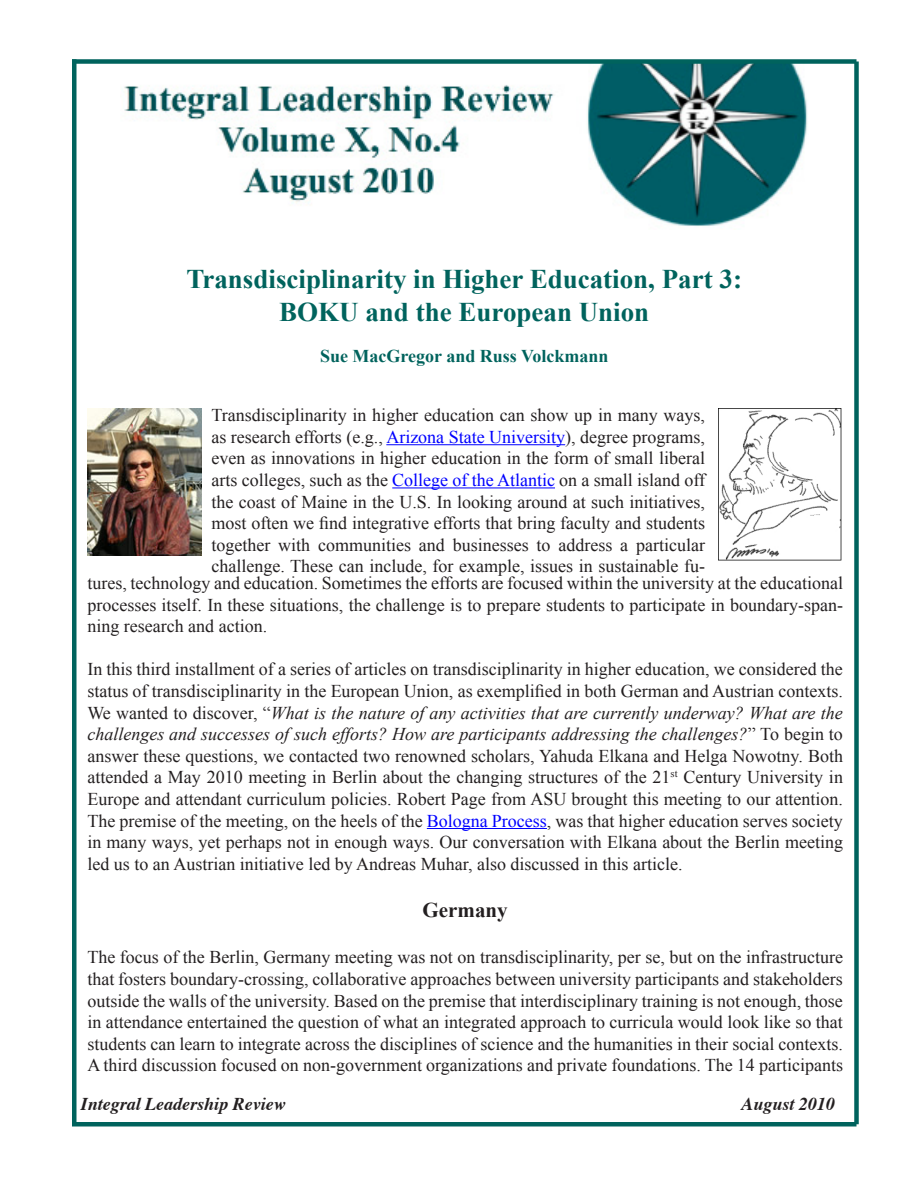
<style>
.page{position:relative;width:918px;height:1188px;background:#fff}
.page>*{position:absolute;margin:0;border:0;box-sizing:border-box;transform-origin:0 0}
.t1{font:700 27px/32.4px "Times New Roman";color:#00635d;text-align:center}
.t2{font:700 21px "Times New Roman";color:#231f20}
.t3{font:18px/21.6px "Times New Roman";color:#231f20;text-align:justify}
.t4{font:italic 700 18px "Times";color:#231f20}
.t5{font:700 18px "Times New Roman";color:#00635d}
.s1{color:#00f}
.s2{font-style:italic}
</style>
<div class="page">
<img style="left:124px;top:64px;width:684px;height:162px">
<div style="left:72px;top:59px;width:784px;height:5px;background:#00635d"></div>
<hr style="left:72px;top:1122px;width:784px;height:4px;background:#00635d">
<div style="left:854px;top:62px;width:5px;height:1062px;background:#00635d"></div>
<hr style="left:72px;top:59px;width:4px;height:1063px;background:#00635d">
<hr style="left:386px;top:444px;width:179px;height:1px;background:#00f">
<hr style="left:392px;top:488px;width:163px;height:1px;background:#00f">
<img style="left:87px;top:409px;width:114px;height:147px">
<img style="left:719px;top:409px;width:123px;height:152px">
<hr style="left:427px;top:828px;width:120px;height:1px;background:#00f">
<p class="t1" style="left:186px;top:262px;width:557px">Transdisciplinarity in Higher Education, Part 3:<br>BOKU and the European Union</p>
<p class="t5" style="left:320px;top:344px;width:290px">Sue MacGregor and Russ Volckmann</p>
<p class="t3" style="left:212px;top:404px;width:495px">Transdisciplinarity in higher education can show up in many ways, as research efforts (e.g., <span class="s1">Arizona State University</span>), degree programs, even as innovations in higher education in the form of small liberal arts colleges, such as the <span class="s1">College of the Atlantic</span> on a small island off the coast of Maine in the U.S. In looking around at such initiatives, most often we find integrative efforts that bring faculty and students together with communities and businesses to address a particular challenge. These can include, for example, issues in sustainable fu-</p>
<p class="t3" style="left:87px;top:572px;width:757px">tures, technology and education. Sometimes the efforts are focused within the university at the educational processes itself. In these situations, the challenge is to prepare students to participate in boundary-span&shy;ning research and action.</p>
<p class="t3" style="left:87px;top:658px;width:757px">In this third installment of a series of articles on transdisciplinarity in higher education, we considered the status of transdisciplinarity in the European Union, as exemplified in both German and Austrian contexts.<br>We wanted to discover, “<span class="s2">What is the nature of any activities that are currently underway? What are the challenges and successes of such efforts? How are participants addressing the challenges?</span>” To begin to answer these questions, we contacted two renowned scholars, Yahuda Elkana and Helga Nowotny. Both attended a May 2010 meeting in Berlin about the changing structures of the 21<sup>st</sup> Century University in Europe and attendant curriculum policies. Robert Page from ASU brought this meeting to our attention.<br>The premise of the meeting, on the heels of the <span class="s1">Bologna Process</span>, was that higher education serves society in many ways, yet perhaps not in enough ways. Our conversation with Elkana about the Berlin meeting led us to an Austrian initiative led by Andreas Muhar, also discussed in this article.</p>
<p class="t2" style="left:423px;top:895px;width:87px">Germany</p>
<p class="t3" style="left:87px;top:946px;width:757px">The focus of the Berlin, Germany meeting was not on transdisciplinarity, per se, but on the infrastructure that fosters boundary-crossing, collaborative approaches between university participants and stakeholders outside the walls of the university. Based on the premise that interdisciplinary training is not enough, those in attendance entertained the question of what an integrated approach to curricula would look like so that students can learn to integrate across the disciplines of science and the humanities in their social contexts.<br>A third discussion focused on non-government organizations and private foundations. The 14 participants</p>
<p class="t4" style="left:81px;top:1087px;width:207px">Integral Leadership Review</p>
<p class="t4" style="left:741px;top:1087px;width:95px">August 2010</p>
</div>
